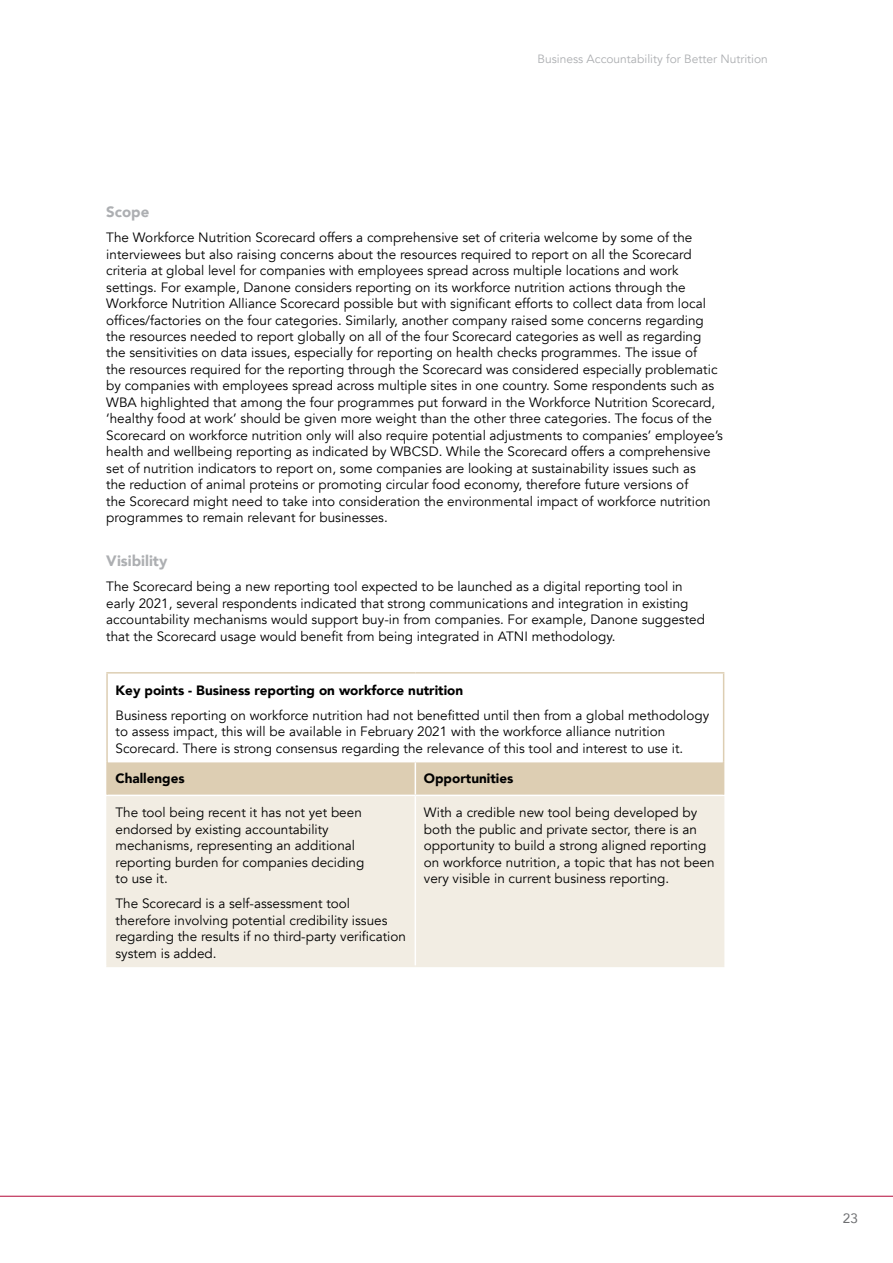
<style>
.page{position:relative;width:893px;height:1263px;background:#fff}
.page>*{position:absolute;margin:0;border:0;box-sizing:border-box;transform-origin:0 0}
.t1{font:900 15px "Avenir";color:#adafb2}
.t2{font:13.5px/16.5px "Avenir";color:#000}
.t3{font:900 13.5px "Avenir";color:#000}
.t4{font:13.5px "Avenir";color:#6d6e71}
.t5{font:12px "Avenir";color:#adafb2}
</style>
<div class="page">
<hr style="left:0;top:1196px;width:893px;height:1px;background:#b30838">
<div style="left:108px;top:762px;width:615px;height:33px;background:#ddceb3"></div>
<div style="left:108px;top:796px;width:615px;height:170px;background:#f2ede3"></div>
<hr style="left:415px;top:762px;width:1px;height:33px;background:#fff">
<hr style="left:415px;top:796px;width:1px;height:170px;background:#fff">
<hr style="left:106px;top:672px;width:309px;height:2px;background:#ddceb3">
<hr style="left:106px;top:674px;width:2px;height:87px;background:#ddceb3">
<hr style="left:415px;top:672px;width:309px;height:2px;background:#ddceb3">
<hr style="left:723px;top:674px;width:1px;height:87px;background:#ddceb3">
<hr style="left:106px;top:796px;width:2px;height:170px;background:#f2ede3">
<hr style="left:723px;top:796px;width:1px;height:170px;background:#f2ede3">
<hr style="left:106px;top:966px;width:309px;height:1px;background:#f2ede3">
<hr style="left:415px;top:966px;width:309px;height:1px;background:#f2ede3">
<hr style="left:106px;top:761px;width:2px;height:34px;background:#ddceb3">
<hr style="left:723px;top:761px;width:1px;height:34px;background:#ddceb3">
<p class="t5" style="left:537px;top:51px;width:232px">Business Accountability for Better Nutrition</p>
<p class="t1" style="left:106px;top:199px;width:45px">Scope</p>
<p class="t2" style="left:106px;top:229px;width:618px">The Workforce Nutrition Scorecard offers a comprehensive set of criteria welcome by some of the interviewees but also raising concerns about the resources required to report on all the Scorecard criteria at global level for companies with employees spread across multiple locations and work settings. For example, Danone considers reporting on its workforce nutrition actions through the Workforce Nutrition Alliance Scorecard possible but with significant efforts to collect data from local offices/factories on the four categories. Similarly, another company raised some concerns regarding the resources needed to report globally on all of the four Scorecard categories as well as regarding the sensitivities on data issues, especially for reporting on health checks programmes. The issue of<br>the resources required for the reporting through the Scorecard was considered especially problematic by companies with employees spread across multiple sites in one country. Some respondents such as WBA highlighted that among the four programmes put forward in the Workforce Nutrition Scorecard, ‘healthy food at work’ should be given more weight than the other three categories. The focus of the Scorecard on workforce nutrition only will also require potential adjustments to companies’ employee’s health and wellbeing reporting as indicated by WBCSD. While the Scorecard offers a comprehensive set of nutrition indicators to report on, some companies are looking at sustainability issues such as<br>the reduction of animal proteins or promoting circular food economy, therefore future versions of<br>the Scorecard might need to take into consideration the environmental impact of workforce nutrition programmes to remain relevant for businesses.</p>
<p class="t1" style="left:106px;top:548px;width:63px">Visibility</p>
<p class="t2" style="left:106px;top:578px;width:600px">The Scorecard being a new reporting tool expected to be launched as a digital reporting tool in early 2021, several respondents indicated that strong communications and integration in existing accountability mechanisms would support buy-in from companies. For example, Danone suggested that the Scorecard usage would benefit from being integrated in ATNI methodology.</p>
<p class="t3" style="left:116px;top:678px;width:349px">Key points - Business reporting on workforce nutrition</p>
<p class="t2" style="left:116px;top:707px;width:595px">Business reporting on workforce nutrition had not benefitted until then from a global methodology to assess impact, this will be available in February 2021 with the workforce alliance nutrition<br>Scorecard. There is strong consensus regarding the relevance of this tool and interest to use it.</p>
<p class="t3" style="left:116px;top:767px;width:71px">Challenges</p>
<p class="t3" style="left:424px;top:767px;width:91px">Opportunities</p>
<p class="t2" style="left:116px;top:805px;width:250px">The tool being recent it has not yet been endorsed by existing accountability mechanisms, representing an additional reporting burden for companies deciding to use it.</p>
<p class="t2" style="left:116px;top:896px;width:292px">The Scorecard is a self-assessment tool therefore involving potential credibility issues regarding the results if no third-party verification system is added.</p>
<p class="t2" style="left:424px;top:805px;width:292px">With a credible new tool being developed by both the public and private sector, there is an opportunity to build a strong aligned reporting on workforce nutrition, a topic that has not been very visible in current business reporting.</p>
<p class="t4" style="left:843px;top:1207px;width:17px">23</p>
</div>
